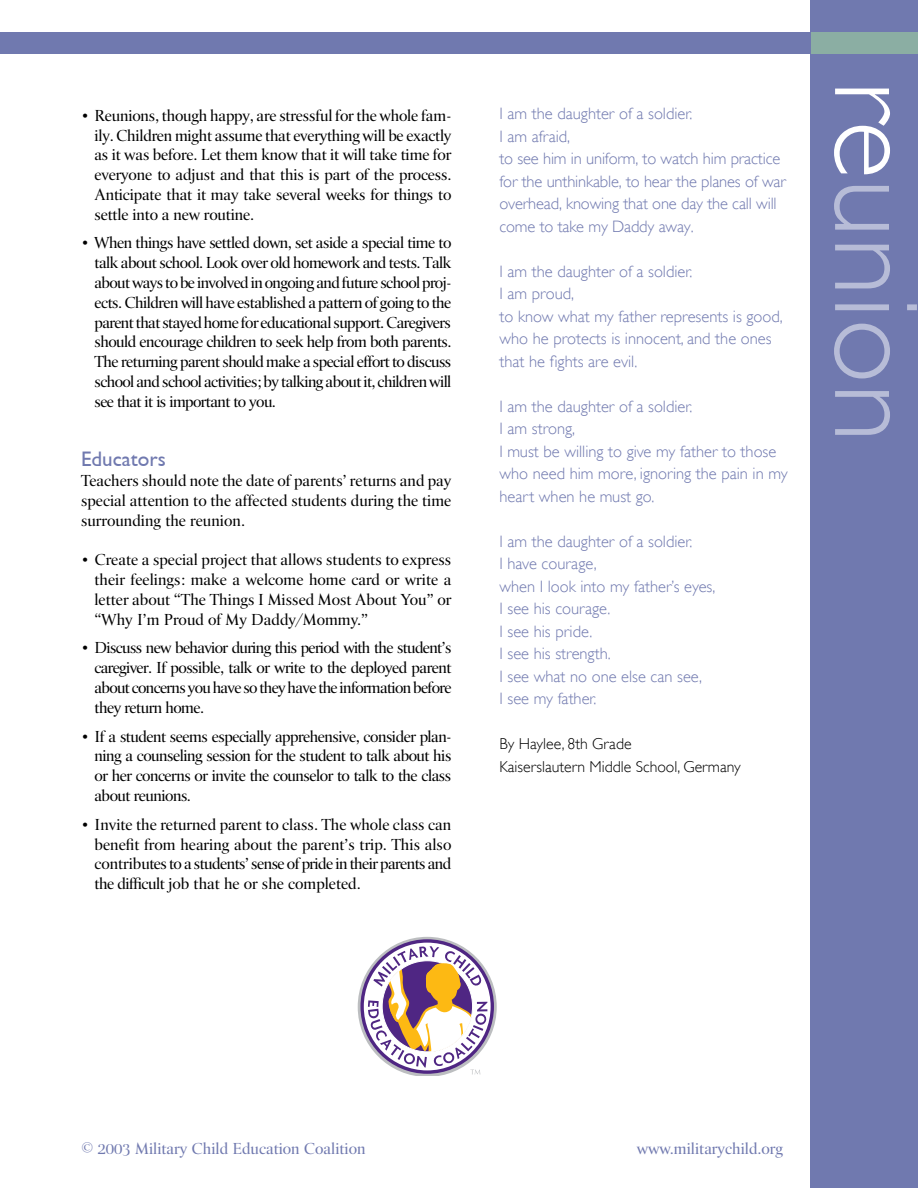
<style>
.page{position:relative;width:918px;height:1188px;background:#fff}
.page>*{position:absolute;margin:0;border:0;box-sizing:border-box;transform-origin:0 0}
.t1{font:300 120px "Gill Sans";color:#b7bcd7}
.t2{font:21px "Gentle Sans";color:#7079af}
.t3{font:16.5px/19.8px "Promemoria";letter-spacing:-.03em;color:#000;text-align:justify}
.t4{font:300 16.5px/22.5px "Gill Sans";color:#7079af}
.t5{font:16.5px "Promemoria";color:#7079af}
.t6{font:300 15.75px/22.5px "Gill Sans";color:#000}
.s1{color:#fff}
</style>
<div class="page">
<div style="left:0;top:32px;width:918px;height:21px;background:#7079af"></div>
<div style="left:810px;top:0;width:108px;height:1188px;background:#7079af"></div>
<div style="left:812px;top:32px;width:106px;height:22px;background:#8baea3"></div>
<svg style="left:358px;top:937px;width:139px;height:139px"></svg>
<p class="t3" style="left:94px;top:105px;width:359px;text-indent:-13px">• Reunions, though happy, are stressful for the whole fam&shy;ily. Children might assume that everything will be exactly as it was before. Let them know that it will take time for everyone to adjust and that this is part of the process.<br>Anticipate that it may take several weeks for things to settle into a new routine.</p>
<p class="t3" style="left:94px;top:233px;width:358px;text-indent:-13px">• When things have settled down, set aside a special time to talk about school. Look over old homework and tests. Talk about ways to be involved in ongoing and future school proj&shy;ects. Children will have established a pattern of going to the parent that stayed home for educational support. Caregivers should encourage children to seek help from both parents.<br>The returning parent should make a special effort to discuss school and school activities; by talking about it, children will see that it is important to you.</p>
<p class="t2" style="left:81px;top:447px;width:86px">Educators</p>
<p class="t3" style="left:81px;top:470px;width:372px">Teachers should note the date of parents’ returns and pay special attention to the affected students during the time surrounding the reunion.</p>
<p class="t3" style="left:94px;top:550px;width:358px;text-indent:-13px">• Create a special project that allows students to express their feelings: make a welcome home card or write a letter about “The Things I Missed Most About You” or “Why I’m Proud of My Daddy/Mommy.”</p>
<p class="t3" style="left:94px;top:638px;width:359px;text-indent:-13px">• Discuss new behavior during this period with the student’s caregiver. If possible, talk or write to the deployed parent about concerns you have so they have the information before they return home.</p>
<p class="t3" style="left:94px;top:726px;width:358px;text-indent:-13px">• If a student seems especially apprehensive, consider plan&shy;ning a counseling session for the student to talk about his or her concerns or invite the counselor to talk to the class about reunions.</p>
<p class="t3" style="left:94px;top:814px;width:358px;text-indent:-13px">• Invite the returned parent to class. The whole class can benefit from hearing about the parent’s trip. This also contributes to a students’ sense of pride in their parents and the difficult job that he or she completed.</p>
<p class="t4" style="left:499px;top:103px;width:288px">I am the daughter of a soldier.<br>I am afraid,<br>to see him in uniform, to watch him practice for the unthinkable, to hear the planes of war overhead, knowing that one day the call will come to take my Daddy away.</p>
<p class="t4" style="left:499px;top:260px;width:285px">I am the daughter of a soldier.<br>I am proud,<br>to know what my father represents is good, who he protects is innocent, and the ones that he fights are evil.</p>
<p class="t4" style="left:499px;top:395px;width:290px">I am the daughter of a soldier.<br>I am strong,<br>I must be willing to give my father to those who need him more, ignoring the pain in my heart when he must go.</p>
<p class="t4" style="left:499px;top:530px;width:217px">I am the daughter of a soldier.<br>I have courage,<br>when I look into my father’s eyes,<br>I see his courage.<br>I see his pride.<br>I see his strength.<br>I see what no one else can see,<br>I see my father.</p>
<p class="t6" style="left:500px;top:733px;width:243px">By Haylee, 8th Grade<br>Kaiserslautern Middle School, Germany</p>
<h1 class="t1" style="left:944px;top:81px;width:363px;rotate:90deg"><span class="s1">re</span>union</h1>
<p class="t5" style="left:81px;top:1139px;width:286px">© 2003 Military Child Education Coalition</p>
<p class="t5" style="left:637px;top:1139px;width:148px">www.militarychild.org</p>
</div>
